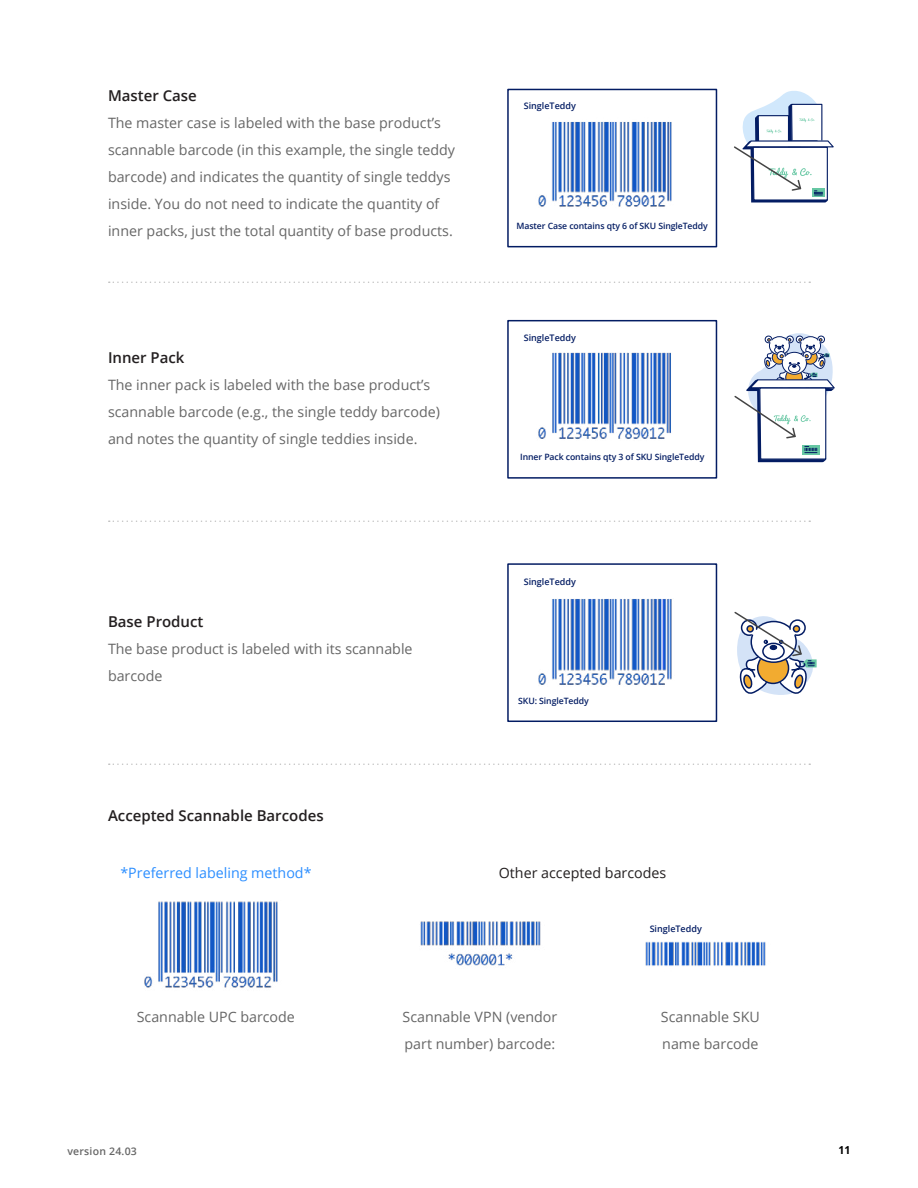
<style>
.page{position:relative;width:918px;height:1188px;background:#fff}
.page>*{position:absolute;margin:0;border:0;box-sizing:border-box;transform-origin:0 0}
.t1{font:600 15px "Open Sans";color:#231f20}
.t2{font:14.25px/27px "Open Sans";color:#666}
.t3{font:14.25px "Open Sans";color:#2b8eff}
.t4{font:14.25px "Open Sans";color:#231f20}
.t5{font:700 10.95px "Open Sans";color:#000;scale:.95 1}
.t6{font:600 10.5px "Open Sans";letter-spacing:.02em;color:#666}
.t7{font:600 9px "Open Sans";color:#031c63}
.t8{font:600 8.7px "Open Sans";letter-spacing:-.01em;color:#031c63}
</style>
<div class="page">
<svg style="left:734px;top:333px;width:101px;height:129px"></svg>
<svg style="left:734px;top:611px;width:83px;height:84px"></svg>
<img style="left:538px;top:121px;width:134px;height:86px">
<div style="left:507px;top:89px;width:210px;height:158px;border:2px solid #031c63"></div>
<img style="left:538px;top:353px;width:133px;height:86px">
<img style="left:538px;top:599px;width:134px;height:86px">
<div style="left:507px;top:563px;width:210px;height:159px;border:2px solid #031c63"></div>
<img style="left:144px;top:901px;width:134px;height:87px">
<img style="left:420px;top:921px;width:121px;height:45px">
<img style="left:645px;top:941px;width:121px;height:25px">
<div style="left:507px;top:320px;width:210px;height:159px;border:2px solid #031c63"></div>
<svg style="left:734px;top:91px;width:100px;height:111px"></svg>
<svg style="left:109px;top:282px;width:701px;height:1px"></svg>
<svg style="left:109px;top:520px;width:701px;height:2px"></svg>
<svg style="left:109px;top:764px;width:701px;height:1px"></svg>
<p class="t1" style="left:108px;top:85px;width:90px">Master Case</p>
<p class="t2" style="left:108px;top:109px;width:349px">The master case is labeled with the base product’s scannable barcode (in this example, the single teddy barcode) and indicates the quantity of single teddys inside. You do not need to indicate the quantity of inner packs, just the total quantity of base products.</p>
<p class="t1" style="left:108px;top:347px;width:78px">Inner Pack</p>
<p class="t2" style="left:108px;top:371px;width:333px">The inner pack is labeled with the base product’s scannable barcode (e.g., the single teddy barcode) and notes the quantity of single teddies inside.</p>
<p class="t1" style="left:108px;top:611px;width:97px">Base Product</p>
<p class="t2" style="left:108px;top:635px;width:306px">The base product is labeled with its scannable barcode</p>
<p class="t1" style="left:108px;top:805px;width:217px">Accepted Scannable Barcodes</p>
<p class="t7" style="left:524px;top:99px;width:54px">SingleTeddy</p>
<p class="t8" style="left:517px;top:220px;width:193px">Master Case contains qty 6 of SKU SingleTeddy</p>
<p class="t7" style="left:524px;top:332px;width:54px">SingleTeddy</p>
<p class="t8" style="left:520px;top:451px;width:186px">Inner Pack contains qty 3 of SKU SingleTeddy</p>
<p class="t7" style="left:524px;top:576px;width:54px">SingleTeddy</p>
<p class="t8" style="left:518px;top:695px;width:72px">SKU: SingleTeddy</p>
<p class="t3" style="left:120px;top:863px;width:193px">*Preferred labeling method*</p>
<p class="t4" style="left:499px;top:863px;width:169px">Other accepted barcodes</p>
<p class="t2" style="left:137px;top:1003px;width:160px">Scannable UPC barcode</p>
<p class="t7" style="left:650px;top:923px;width:54px">SingleTeddy</p>
<p class="t2" style="left:403px;top:1003px;width:156px">Scannable VPN (vendor part number) barcode:</p>
<p class="t2" style="left:661px;top:1003px;width:100px">Scannable SKU name barcode</p>
<p class="t6" style="left:68px;top:1144px;width:71px">version 24.03</p>
<p class="t5" style="left:839px;top:1142px;width:14px">11</p>
</div>
